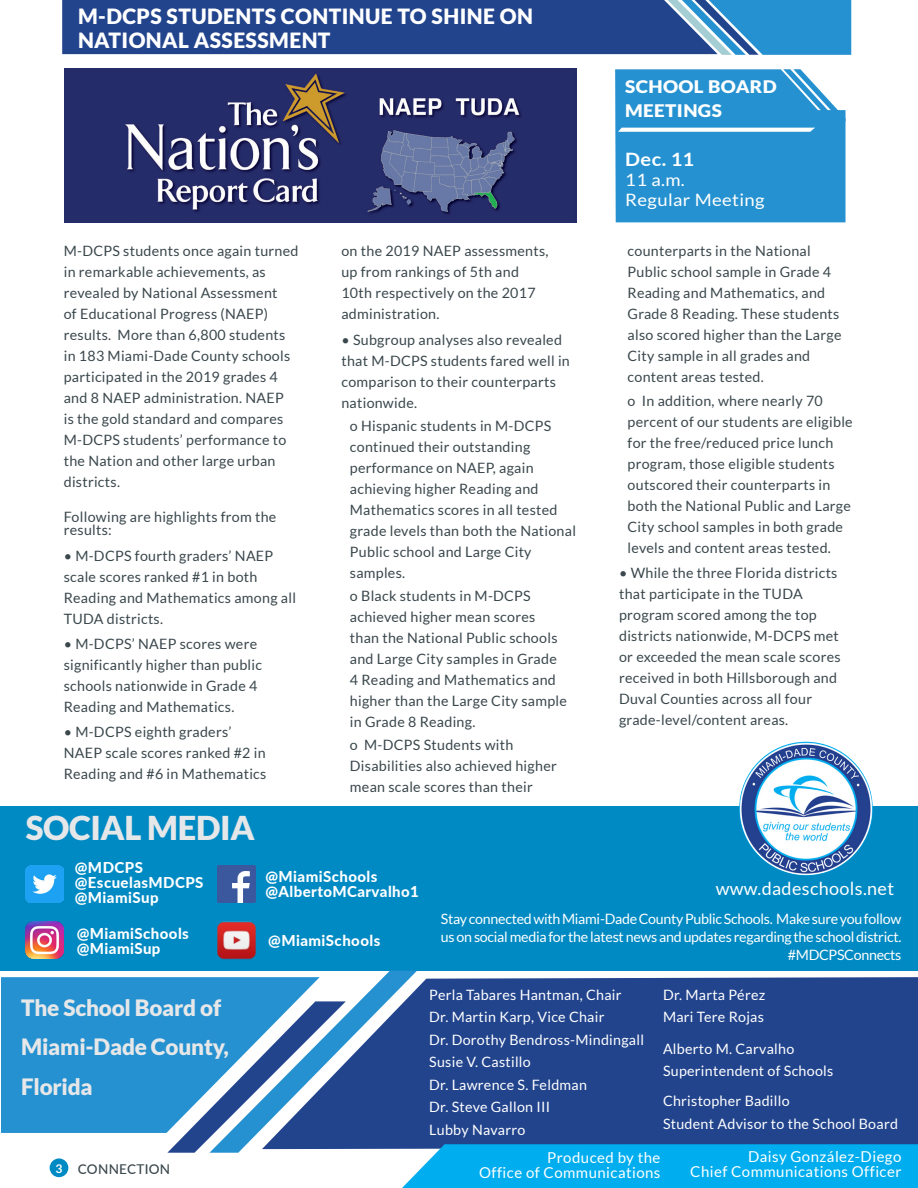
<style>
.page{position:relative;width:918px;height:1188px;background:#fff}
.page>*{position:absolute;margin:0;border:0;box-sizing:border-box;transform-origin:0 0}
.t1{font:900 32.85px "Lato";letter-spacing:-.01em;color:#e6e7e9}
.t2{font:900 22.5px/39.8px "Lato";letter-spacing:-.01em;color:#e6e7e9}
.t3{font:900 21px "Lato";letter-spacing:.02em;color:#fff}
.t4{font:700 18.45px "Lato";color:#fff;scale:1.09 1}
.t5{font:18px "Lato";letter-spacing:.02em;color:#fff}
.t6{font:900 17.25px/24px "Lato";letter-spacing:.02em;color:#fff;scale:1.09 1}
.t7{font:17.1px/20px "Lato";letter-spacing:.02em;color:#fff;scale:1.09 1}
.t8{font:800 15px "Lato";letter-spacing:.03em;color:#fff}
.t9{font:15px "Lato";letter-spacing:.03em;color:#fff}
.t10{font:14.25px/21px "Lato";letter-spacing:.02em;color:#3a474c}
.t11{font:14.25px "Lato";letter-spacing:.02em;color:#fff}
.t12{font:14.25px/18px "Lato";letter-spacing:-.02em;color:#fff;text-align:right}
.t13{font:500 13.5px "Lato";letter-spacing:.02em;color:#3a474c}
.t14{font:700 12px "Lato";color:#fff}
</style>
<div class="page">
<div style="left:0;top:806px;width:918px;height:165px;background:#008ac3"></div>
<img style="left:739px;top:742px;width:134px;height:133px;border-radius:67px">
<img style="left:26px;top:866px;width:38px;height:37px">
<img style="left:218px;top:866px;width:37px;height:37px">
<img style="left:26px;top:922px;width:38px;height:37px">
<img style="left:217px;top:922px;width:38px;height:38px">
<div style="left:1px;top:977px;width:166px;height:156px;background:#2591d0"></div>
<svg style="left:167px;top:971px;width:751px;height:217px;background:#3f76b2"></svg>
<img style="left:65px;top:68px;width:512px;height:154px">
<svg style="left:62px;top:0;width:789px;height:55px;background:#2a579b"></svg>
<svg style="left:615px;top:69px;width:231px;height:153px;background:#3398d3"></svg>
<div style="left:50px;top:1158px;width:18px;height:19px;background:#008ac3;border-radius:50%"></div>
<p class="t3" style="left:78px;top:4px;width:457px">M-DCPS STUDENTS CONTINUE TO SHINE ON</p>
<p class="t3" style="left:78px;top:28px;width:254px">NATIONAL ASSESSMENT</p>
<p class="t10" style="left:64px;top:241px;width:236px">M-DCPS students once again turned in remarkable achievements, as revealed by National Assessment<br>of Educational Progress (NAEP) results. More than 6,800 students in 183 Miami-Dade County schools participated in the 2019 grades 4 and 8 NAEP administration. NAEP<br>is the gold standard and compares<br>M-DCPS students’ performance to the Nation and other large urban districts.</p>
<p class="t10" style="left:64px;top:510px;width:214px;line-height:13.5px">Following are highlights from the results:</p>
<p class="t10" style="left:64px;top:545px;width:234px">• M-DCPS fourth graders’ NAEP scale scores ranked #1 in both<br>Reading and Mathematics among all<br>TUDA districts.</p>
<p class="t10" style="left:64px;top:633px;width:200px">• M-DCPS’ NAEP scores were significantly higher than public schools nationwide in Grade 4<br>Reading and Mathematics.</p>
<p class="t10" style="left:64px;top:721px;width:204px">• M-DCPS eighth graders’<br>NAEP scale scores ranked #2 in<br>Reading and #6 in Mathematics</p>
<p class="t1" style="left:26px;top:809px;width:230px">SOCIAL MEDIA</p>
<p class="t10" style="left:341px;top:241px;width:209px">on the 2019 NAEP assessments, up from rankings of 5th and<br>10th respectively on the 2017 administration.</p>
<p class="t10" style="left:341px;top:329px;width:230px">• Subgroup analyses also revealed that M-DCPS students fared well in comparison to their counterparts nationwide.</p>
<p class="t10" style="left:350px;top:415px;width:228px">o Hispanic students in M-DCPS continued their outstanding performance on NAEP, again achieving higher Reading and<br>Mathematics scores in all tested grade levels than both the National<br>Public school and Large City samples.</p>
<p class="t10" style="left:350px;top:585px;width:219px">o Black students in M-DCPS achieved higher mean scores than the National Public schools and Large City samples in Grade<br>4 Reading and Mathematics and higher than the Large City sample in Grade 8 Reading.</p>
<p class="t10" style="left:350px;top:734px;width:208px">o M-DCPS Students with<br>Disabilities also achieved higher mean scale scores than their</p>
<p class="t8" style="left:75px;top:856px;width:70px">@MDCPS</p>
<p class="t8" style="left:75px;top:871px;width:130px">@EscuelasMDCPS</p>
<p class="t8" style="left:75px;top:886px;width:85px">@MiamiSup</p>
<p class="t8" style="left:265px;top:865px;width:114px">@MiamiSchools</p>
<p class="t8" style="left:265px;top:880px;width:155px">@AlbertoMCarvalho1</p>
<p class="t6" style="left:625px;top:74px;width:140px">SCHOOL BOARD<br>MEETINGS</p>
<p class="t4" style="left:625px;top:149px;width:65px">Dec. 11</p>
<p class="t7" style="left:625px;top:169px;width:129px">11 a.m.<br>Regular Meeting</p>
<p class="t10" style="left:628px;top:241px;width:215px">counterparts in the National<br>Public school sample in Grade 4<br>Reading and Mathematics, and<br>Grade 8 Reading. These students also scored higher than the Large<br>City sample in all grades and content areas tested.</p>
<p class="t10" style="left:628px;top:390px;width:227px">o In addition, where nearly 70 percent of our students are eligible for the free/reduced price lunch program, those eligible students outscored their counterparts in both the National Public and Large City school samples in both grade levels and content areas tested.</p>
<p class="t10" style="left:619px;top:562px;width:223px">• While the three Florida districts that participate in the TUDA program scored among the top districts nationwide, M-DCPS met or exceeded the mean scale scores received in both Hillsborough and<br>Duval Counties across all four grade-level/content areas.</p>
<p class="t5" style="left:716px;top:879px;width:180px">www.dadeschools.net</p>
<p class="t8" style="left:77px;top:922px;width:114px">@MiamiSchools</p>
<p class="t8" style="left:77px;top:937px;width:85px">@MiamiSup</p>
<p class="t2" style="left:21px;top:987px;width:209px">The School Board of<br>Miami-Dade County,<br>Florida</p>
<p class="t14" style="left:56px;top:1161px;width:8px">3</p>
<p class="t13" style="left:78px;top:1159px;width:94px">CONNECTION</p>
<p class="t8" style="left:268px;top:929px;width:114px">@MiamiSchools</p>
<p class="t12" style="left:441px;top:910px;width:462px">Stay connected with Miami-Dade County Public Schools. Make sure you follow us on social media for the latest news and updates regarding the school district. #MDCPSConnects</p>
<p class="t11" style="left:429px;top:987px;width:194px">Perla Tabares Hantman, Chair</p>
<p class="t11" style="left:429px;top:1009px;width:177px">Dr. Martin Karp, Vice Chair</p>
<p class="t11" style="left:429px;top:1032px;width:216px">Dr. Dorothy Bendross-Mindingall</p>
<p class="t11" style="left:429px;top:1054px;width:103px">Susie V. Castillo</p>
<p class="t11" style="left:429px;top:1077px;width:159px">Dr. Lawrence S. Feldman</p>
<p class="t11" style="left:429px;top:1099px;width:122px">Dr. Steve Gallon III</p>
<p class="t11" style="left:429px;top:1122px;width:98px">Lubby Navarro</p>
<p class="t11" style="left:663px;top:987px;width:104px">Dr. Marta Pérez</p>
<p class="t11" style="left:663px;top:1009px;width:102px">Mari Tere Rojas</p>
<p class="t11" style="left:663px;top:1041px;width:133px">Alberto M. Carvalho</p>
<p class="t11" style="left:663px;top:1063px;width:172px">Superintendent of Schools</p>
<p class="t11" style="left:663px;top:1093px;width:128px">Christopher Badillo</p>
<p class="t11" style="left:663px;top:1116px;width:236px">Student Advisor to the School Board</p>
<p class="t9" style="left:547px;top:1149px;width:115px">Produced by the</p>
<p class="t9" style="left:479px;top:1164px;width:183px">Office of Communications</p>
<p class="t9" style="left:748px;top:1148px;width:155px">Daisy González-Diego</p>
<p class="t9" style="left:690px;top:1163px;width:213px">Chief Communications Officer</p>
</div>
